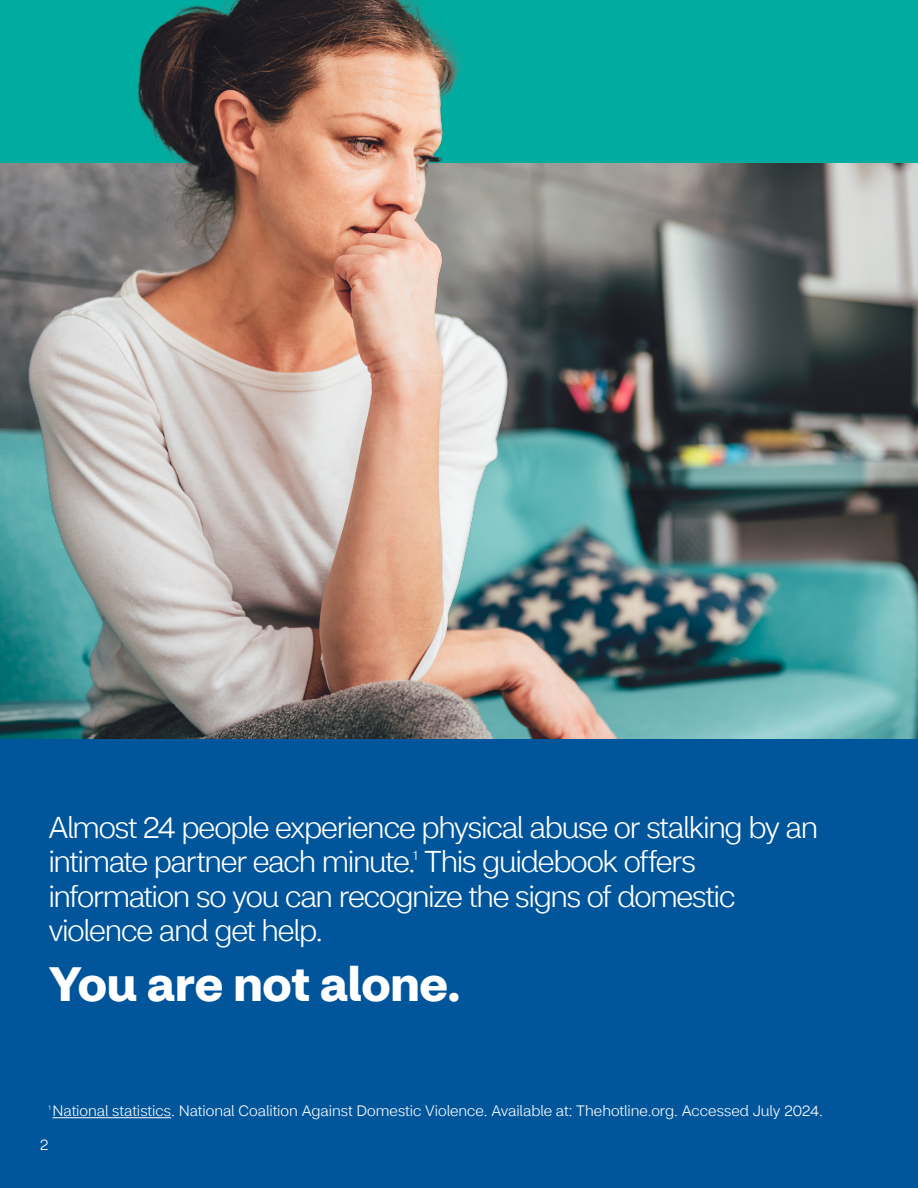
<style>
.page{position:relative;width:918px;height:1188px;background:#fff}
.page>*{position:absolute;margin:0;border:0;box-sizing:border-box;transform-origin:0 0}
.t1{font:700 48px "CVS Health Sans";letter-spacing:-.005em;color:#fff}
.t2{font:300 30px/34.5px "CVS Health Sans";letter-spacing:-.045em;color:#fff}
.t3{font:300 15px "CVS Health Sans";color:#fff}
.t4{font:300 13.5px "CVS Health Sans";color:#fff}
.t5{font:300 6.75px "CVS Health Sans";color:#fff}
</style>
<div class="page">
<img style="left:0;top:703px;width:918px;height:37px">
<div style="left:0;top:740px;width:918px;height:448px;background:#01559b"></div>
<hr style="left:53px;top:1117px;width:118px;height:1px;background:#fff">
<img style="left:0;top:0;width:918px;height:703px">
<p class="t2" style="left:48px;top:810px;width:772px">Almost 24 people experience physical abuse or stalking by an intimate partner each minute. This guidebook offers</p>
<p class="t4" style="left:413px;top:847px;width:6px">1</p>
<p class="t2" style="left:48px;top:879px;width:689px">information so you can recognize the signs of domestic violence and get help.</p>
<h1 class="t1" style="left:48px;top:954px;width:414px">You are not alone.</h1>
<p class="t5" style="left:48px;top:1104px;width:4px">1</p>
<p class="t3" style="left:53px;top:1102px;width:772px">National statistics. National Coalition Against Domestic Violence. Available at: Thehotline.org. Accessed July 2024.</p>
<p class="t3" style="left:40px;top:1136px;width:10px">2</p>
</div>
